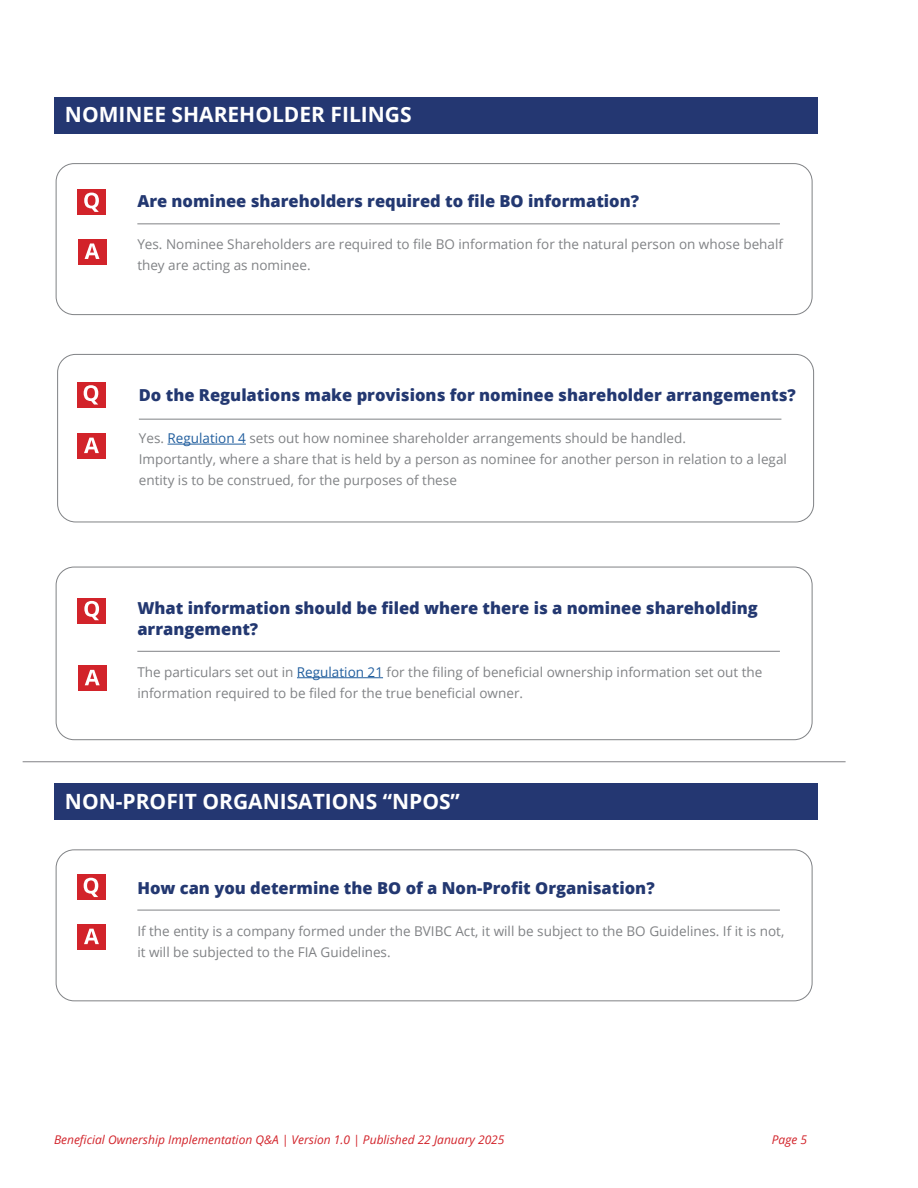
<style>
.page{position:relative;width:918px;height:1188px;background:#fff}
.page>*{position:absolute;margin:0;border:0;box-sizing:border-box;transform-origin:0 0}
.t1{font:700 21px "Open Sans";color:#fff}
.t2{font:800 16.5px/21px "Open Sans";color:#233871}
.t3{font:13.5px/21px "Open Sans";color:#808285}
.t4{font:italic 12px "Open Sans";color:#d2232a}
.s1{color:#215e9e}
</style>
<div class="page">
<div style="left:56px;top:163px;width:756px;height:152px;border:1px solid #808285;border-radius:18px"></div>
<hr style="left:137px;top:223px;width:643px;height:1px;background:#808285">
<hr style="left:168px;top:444px;width:78px;height:1px;background:#215e9e">
<div style="left:57px;top:354px;width:757px;height:168px;border:1px solid #808285;border-radius:18px"></div>
<hr style="left:139px;top:419px;width:642px;height:1px;background:#808285">
<div style="left:54px;top:97px;width:763px;height:37px;background:#243772"></div>
<hr style="left:297px;top:677px;width:86px;height:1px;background:#215e9e">
<div style="left:56px;top:567px;width:756px;height:173px;border:1px solid #808285;border-radius:18px"></div>
<hr style="left:137px;top:651px;width:643px;height:1px;background:#808285">
<div style="left:56px;top:849px;width:756px;height:152px;border:1px solid #808285;border-radius:18px"></div>
<hr style="left:137px;top:910px;width:643px;height:1px;background:#808285">
<div style="left:54px;top:783px;width:763px;height:37px;background:#243772"></div>
<div style="left:77px;top:189px;width:29px;height:26px;background:#d2232a"></div>
<svg style="left:84px;top:193px;width:15px;height:19px"></svg>
<div style="left:78px;top:239px;width:29px;height:26px;background:#d2232a"></div>
<svg style="left:85px;top:243px;width:14px;height:16px"></svg>
<div style="left:77px;top:382px;width:29px;height:26px;background:#d2232a"></div>
<svg style="left:84px;top:385px;width:14px;height:20px"></svg>
<div style="left:77px;top:433px;width:29px;height:26px;background:#d2232a"></div>
<svg style="left:84px;top:438px;width:15px;height:15px"></svg>
<div style="left:77px;top:598px;width:29px;height:26px;background:#d2232a"></div>
<svg style="left:84px;top:601px;width:15px;height:19px"></svg>
<div style="left:78px;top:665px;width:29px;height:26px;background:#d2232a"></div>
<svg style="left:85px;top:670px;width:15px;height:15px"></svg>
<div style="left:77px;top:874px;width:29px;height:26px;background:#d2232a"></div>
<svg style="left:84px;top:878px;width:14px;height:19px"></svg>
<div style="left:77px;top:924px;width:29px;height:26px;background:#d2232a"></div>
<svg style="left:84px;top:929px;width:15px;height:15px"></svg>
<hr style="left:23px;top:761px;width:823px;height:1px;background:#818285">
<h1 class="t1" style="left:65px;top:100px;width:348px">NOMINEE SHAREHOLDER FILINGS</h1>
<p class="t2" style="left:137px;top:190px;width:503px">Are nominee shareholders required to file BO information?</p>
<p class="t3" style="left:137px;top:234px;width:647px">Yes. Nominee Shareholders are required to file BO information for the natural person on whose behalf they are acting as nominee.</p>
<p class="t2" style="left:139px;top:384px;width:658px">Do the Regulations make provisions for nominee shareholder arrangements?</p>
<p class="t3" style="left:139px;top:427px;width:650px">Yes. <span class="s1">Regulation 4</span> sets out how nominee shareholder arrangements should be handled.<br>Importantly, where a share that is held by a person as nominee for another person in relation to a legal entity is to be construed, for the purposes of these</p>
<p class="t2" style="left:137px;top:596px;width:622px">What information should be filed where there is a nominee shareholding arrangement?</p>
<p class="t3" style="left:137px;top:661px;width:627px">The particulars set out in <span class="s1">Regulation 21</span> for the filing of beneficial ownership information set out the information required to be filed for the true beneficial owner.</p>
<h1 class="t1" style="left:65px;top:786px;width:397px">NON-PROFIT ORGANISATIONS “NPOS”</h1>
<p class="t2" style="left:137px;top:876px;width:519px">How can you determine the BO of a Non-Profit Organisation?</p>
<p class="t3" style="left:137px;top:920px;width:649px">If the entity is a company formed under the BVIBC Act, it will be subject to the BO Guidelines. If it is not, it will be subjected to the FIA Guidelines.</p>
<p class="t4" style="left:54px;top:1131px;width:452px">Beneficial Ownership Implementation Q&amp;A | Version 1.0 | Published 22 January 2025</p>
<p class="t4" style="left:772px;top:1131px;width:37px">Page 5</p>
</div>
